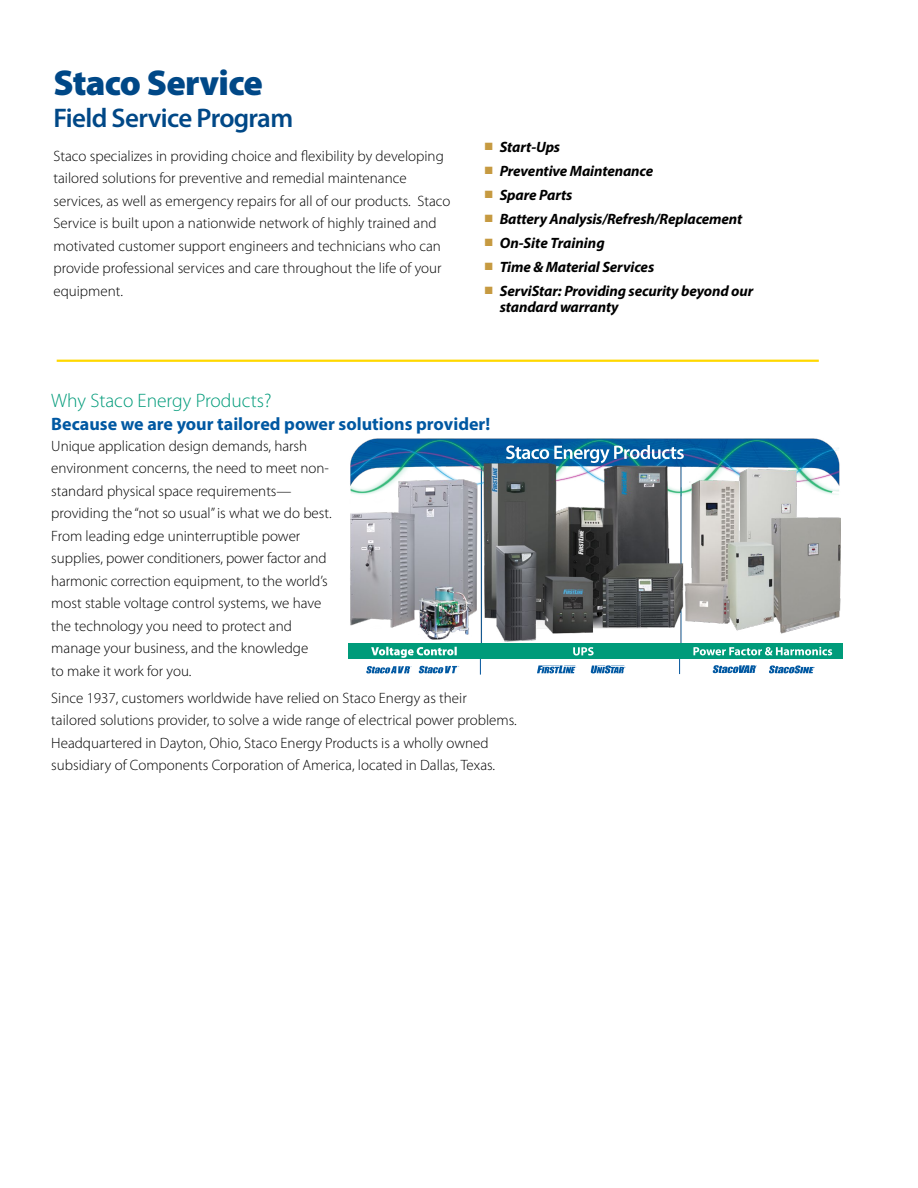
<style>
.page{position:relative;width:918px;height:1188px;background:#fff}
.page>*{position:absolute;margin:0;border:0;box-sizing:border-box;transform-origin:0 0}
.t1{font:900 36px "Myriad Pro";letter-spacing:-.02em;color:#004887}
.t2{font:600 27px "Myriad Pro";letter-spacing:-.025em;color:#004887}
.t3{font:300 19.5px "Myriad Pro";color:#009b7a}
.t4{font:700 18px "Myriad Pro";color:#0058a2}
.t5{font:300 15px/22.5px "Myriad Pro";color:#000}
.t6{font:italic 700 15px/16.5px "Myriad Pro";letter-spacing:-.01em;color:#000}
.s1{color:#c69a41}
</style>
<div class="page">
<img style="left:350px;top:439px;width:490px;height:204px">
<svg style="left:679px;top:659px;width:1px;height:15px"></svg>
<svg style="left:480px;top:659px;width:1px;height:16px"></svg>
<svg style="left:506px;top:445px;width:178px;height:18px"></svg>
<div style="left:348px;top:643px;width:494px;height:16px;background:#009b7a"></div>
<svg style="left:693px;top:647px;width:139px;height:8px"></svg>
<svg style="left:573px;top:647px;width:21px;height:9px"></svg>
<svg style="left:371px;top:647px;width:86px;height:11px"></svg>
<svg style="left:713px;top:665px;width:44px;height:8px"></svg>
<svg style="left:537px;top:665px;width:39px;height:8px"></svg>
<svg style="left:591px;top:665px;width:34px;height:8px"></svg>
<svg style="left:769px;top:665px;width:46px;height:8px"></svg>
<svg style="left:419px;top:666px;width:40px;height:7px"></svg>
<svg style="left:366px;top:666px;width:46px;height:7px"></svg>
<hr style="left:57px;top:360px;width:762px;height:2px;background:#ffd800">
<h1 class="t1" style="left:53px;top:59px;width:211px">Staco Service</h1>
<h2 class="t2" style="left:53px;top:101px;width:241px">Field Service Program</h2>
<p class="t5" style="left:53px;top:144px;width:399px">Staco specializes in providing choice and flexibility by developing tailored solutions for preventive and remedial maintenance services, as well as emergency repairs for all of our products. Staco Service is built upon a nationwide network of highly trained and motivated customer support engineers and technicians who can provide professional services and care throughout the life of your equipment.</p>
<p class="t6" style="left:485px;top:138px;width:77px"><span class="s1">■</span> Start-Ups</p>
<p class="t6" style="left:485px;top:162px;width:170px"><span class="s1">■</span> Preventive Maintenance</p>
<p class="t6" style="left:485px;top:186px;width:89px"><span class="s1">■</span> Spare Parts</p>
<p class="t6" style="left:485px;top:210px;width:259px"><span class="s1">■</span> Battery Analysis/Refresh/Replacement</p>
<p class="t6" style="left:485px;top:234px;width:122px"><span class="s1">■</span> On-Site Training</p>
<p class="t6" style="left:485px;top:258px;width:171px"><span class="s1">■</span> Time &amp; Material Services</p>
<p class="t6" style="left:500px;top:282px;width:255px;text-indent:-15px"><span class="s1">■</span> ServiStar: Providing security beyond our standard warranty</p>
<h3 class="t3" style="left:51px;top:389px;width:222px">Why Staco Energy Products?</h3>
<p class="t4" style="left:51px;top:412px;width:440px">Because we are your tailored power solutions provider!</p>
<p class="t5" style="left:51px;top:434px;width:282px">Unique application design demands, harsh environment concerns, the need to meet non&shy;standard physical space requirements— providing the “not so usual” is what we do best.<br>From leading edge uninterruptible power supplies, power conditioners, power factor and harmonic correction equipment, to the world’s most stable voltage control systems, we have the technology you need to protect and manage your business, and the knowledge<br>to make it work for you.</p>
<p class="t5" style="left:51px;top:686px;width:467px">Since 1937, customers worldwide have relied on Staco Energy as their<br>tailored solutions provider, to solve a wide range of electrical power problems.<br>Headquartered in Dayton, Ohio, Staco Energy Products is a wholly owned subsidiary of Components Corporation of America, located in Dallas, Texas.</p>
</div>
